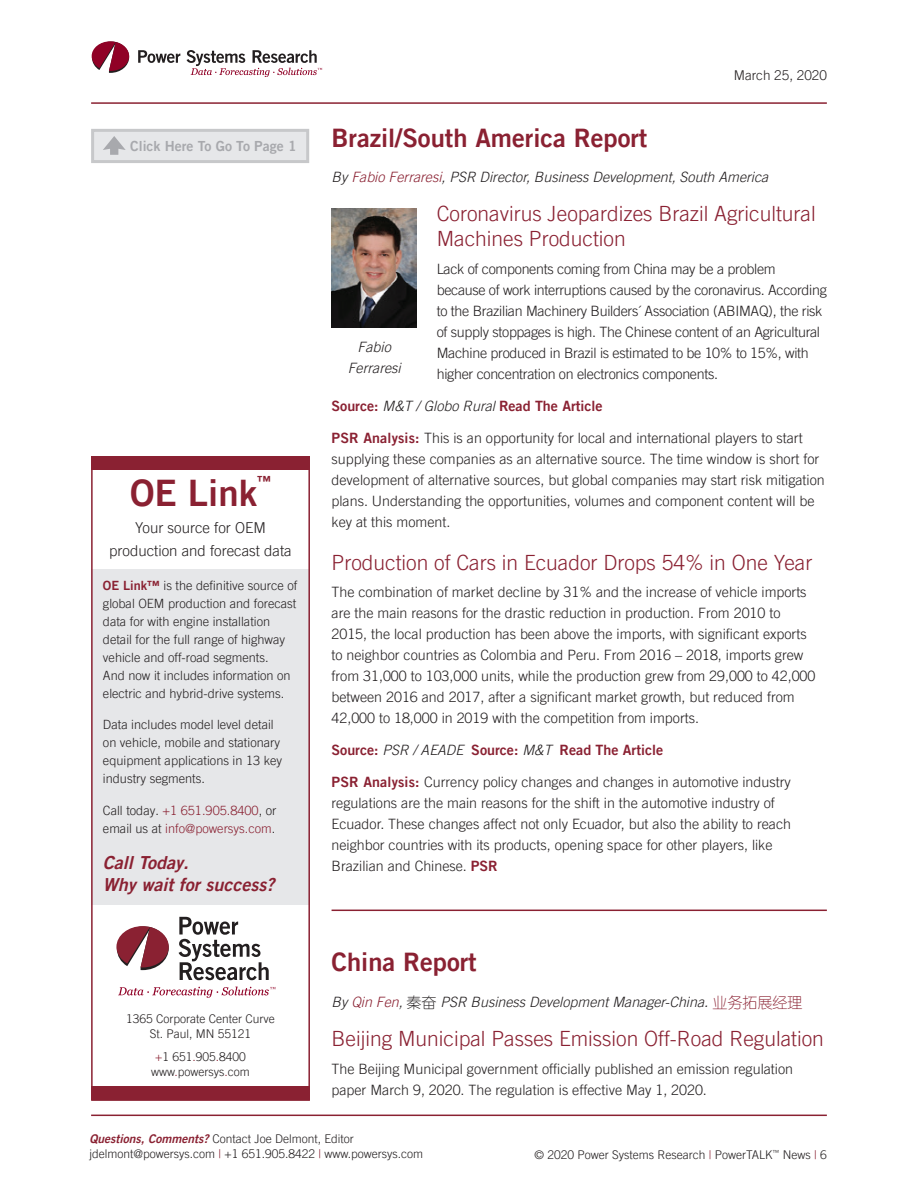
<style>
.page{position:relative;width:918px;height:1188px;background:#fff}
.page>*{position:absolute;margin:0;border:0;box-sizing:border-box;transform-origin:0 0}
.t1{font:36.6px "Trade Gothic LT Pro Bd 2";color:#8a2132}
.t2{font:25.5px "Trade Gothic LT Pro Bd 2";color:#8a2132}
.t3{font:300 21px/25.5px "Trade Gothic LT Pro";color:#8a2132}
.t4{font:18px/22.5px "Trade Gothic LT Pro Bd 2 Obl";color:#8a2132}
.t5{font:300 15px/22.5px "Trade Gothic LT Pro";color:#231f20;text-align:center}
.t6{font:300 14.25px/21px "Trade Gothic LT Pro";color:#231f20}
.t7{font:300 14.25px/21px "Trade Gothic LT Pro";letter-spacing:-.02em;color:#231f20}
.t8{font:italic 300 14.25px/21px "Trade Gothic LT Pro";color:#231f20;text-align:center}
.t9{font:14.25px "Trade Gothic LT Pro Bd 2";color:#8a2132}
.t10{font:13.95px "Trade Gothic LT Pro Bd 2";color:#a8a9ad}
.t11{font:13.95px "Trade Gothic LT Pro Bd 2";color:#8a2132}
.t12{font:300 13.5px "Trade Gothic LT Pro";color:#231f20}
.t13{font:300 12.75px/18px "Trade Gothic LT Pro";color:#231f20}
.t14{font:300 12.75px/18px "Trade Gothic LT Pro";color:#8a2132}
.t15{font:300 12px/15px "Trade Gothic LT Pro";color:#231f20;text-align:center}
.s1{color:#8a2132}
.s2{font-family:"Trade Gothic LT Pro";font-weight:300;font-style:italic;color:#231f20}
.s3{font-family:"Trade Gothic LT Pro Bd 2";font-weight:400;color:#8a2132}
.s4{color:#231f20}
.s5{font-family:"ST Yuanti SC Light";font-weight:400;font-style:normal;font-size:15px}
.s6{font-size:15px}
.s7{font-family:"ST Yuanti SC Light";font-weight:400;font-style:normal;font-size:15px;color:#8a2132}
.s8{font-family:"Trade Gothic LT Pro Bd 2 Obl";font-weight:400;color:#8a2132}
</style>
<div class="page">
<hr style="left:91px;top:102px;width:736px;height:2px;background:#8a2132">
<hr style="left:91px;top:1115px;width:736px;height:1px;background:#8a2132">
<svg style="left:138px;top:50px;width:42px;height:13px"></svg>
<svg style="left:92px;top:41px;width:37px;height:32px"></svg>
<svg style="left:187px;top:50px;width:135px;height:27px"></svg>
<div style="left:91px;top:129px;width:218px;height:34px;background:#e6e7e9;border:3px solid #c7c8ca"></div>
<svg style="left:103px;top:136px;width:23px;height:19px"></svg>
<img style="left:332px;top:208px;width:84px;height:120px">
<div style="left:91px;top:569px;width:219px;height:336px;background:#e6e7e9"></div>
<div style="left:91px;top:456px;width:219px;height:14px;background:#8a2132"></div>
<div style="left:91px;top:1087px;width:219px;height:13px;background:#8a2132"></div>
<div style="left:91px;top:456px;width:219px;height:645px;border:2px solid #8a2132"></div>
<svg style="left:179px;top:917px;width:90px;height:63px"></svg>
<svg style="left:116px;top:926px;width:53px;height:44px"></svg>
<svg style="left:118px;top:987px;width:158px;height:11px"></svg>
<hr style="left:332px;top:910px;width:495px;height:1px;background:#8a2132">
<p class="t12" style="left:734px;top:67px;width:95px">March 25, 2020</p>
<p class="t10" style="left:130px;top:137px;width:168px">Click Here To Go To Page 1</p>
<h2 class="t2" style="left:332px;top:122px;width:317px">Brazil/South America Report</h2>
<p class="t8" style="left:332px;top:167px;width:438px">By <span class="s1">Fabio Ferraresi</span>, PSR Director, Business Development, South America</p>
<h3 class="t3" style="left:437px;top:200px;width:381px">Coronavirus Jeopardizes Brazil Agricultural<br>Machines Production</h3>
<p class="t7" style="left:437px;top:258px;width:392px">Lack of components coming from China may be a problem because of work interruptions caused by the coronavirus. According to the Brazilian Machinery Builders´ Association (ABIMAQ), the risk of supply stoppages is high. The Chinese content of an Agricultural Machine produced in Brazil is estimated to be 10% to 15%, with higher concentration on electronics components.</p>
<p class="t9" style="left:332px;top:397px;width:273px">Source: <span class="s2">M&amp;T / Globo Rural</span> Read The Article</p>
<p class="t6" style="left:332px;top:427px;width:495px"><span class="s3">PSR Analysis:</span> This is an opportunity for local and international players to start supplying these companies as an alternative source. The time window is short for development of alternative sources, but global companies may start risk mitigation plans. Understanding the opportunities, volumes and component content will be key at this moment.</p>
<h3 class="t3" style="left:332px;top:549px;width:482px">Production of Cars in Ecuador Drops 54% in One Year</h3>
<p class="t6" style="left:332px;top:582px;width:485px">The combination of market decline by 31% and the increase of vehicle imports are the main reasons for the drastic reduction in production. From 2010 to 2015, the local production has been above the imports, with significant exports to neighbor countries as Colombia and Peru. From 2016 – 2018, imports grew from 31,000 to 103,000 units, while the production grew from 29,000 to 42,000 between 2016 and 2017, after a significant market growth, but reduced from 42,000 to 18,000 in 2019 with the competition from imports.</p>
<p class="t9" style="left:332px;top:741px;width:333px">Source: <span class="s2">PSR / AEADE</span> Source: <span class="s2">M&amp;T</span> Read The Article</p>
<p class="t6" style="left:332px;top:771px;width:461px"><span class="s3">PSR Analysis:</span> Currency policy changes and changes in automotive industry regulations are the main reasons for the shift in the automotive industry of Ecuador. These changes affect not only Ecuador, but also the ability to reach neighbor countries with its products, opening space for other players, like Brazilian and Chinese. <span class="s3">PSR</span></p>
<p class="t8" style="left:348px;top:336px;width:55px">Fabio<br>Ferraresi</p>
<p class="t11" style="left:257px;top:473px;width:15px">™</p>
<p class="t5" style="left:109px;top:516px;width:184px">Your source for OEM production and forecast data</p>
<h1 class="t1" style="left:130px;top:471px;width:129px">OE Link</h1>
<p class="t13" style="left:103px;top:576px;width:196px"><span class="s3">OE Link™</span> is the definitive source of global OEM production and forecast data for with engine installation detail for the full range of highway vehicle and off‑road segments.<br>And now it includes information on electric and hybrid-drive systems.</p>
<p class="t13" style="left:103px;top:716px;width:181px">Data includes model level detail on vehicle, mobile and stationary equipment applications in 13 key industry segments.</p>
<p class="t14" style="left:103px;top:801px;width:175px"><span class="s4">Call today.</span> +1 651.905.8400<span class="s4">, or email us at</span> info@powersys.com<span class="s4">.</span></p>
<p class="t4" style="left:103px;top:851px;width:173px">Call Today.<br>Why wait for success?</p>
<p class="t15" style="left:126px;top:1011px;width:150px">1365 Corporate Center Curve<br>St. Paul, MN 55121</p>
<p class="t15" style="left:151px;top:1049px;width:100px"><span class="s1">+</span>1 651<span class="s1">.</span>905<span class="s1">.</span>8400 www<span class="s1">.</span>powersys<span class="s1">.</span>com</p>
<h2 class="t2" style="left:332px;top:946px;width:147px">China Report</h2>
<p class="t8" style="left:332px;top:992px;width:472px">By <span class="s1">Qin Fen</span>, <span class="s5">秦奋</span> PSR Business Development Manager-China<span class="s6">.</span> <span class="s7">业务拓展经理</span></p>
<h3 class="t3" style="left:332px;top:1026px;width:494px">Beijing Municipal Passes Emission Off-Road Regulation</h3>
<p class="t6" style="left:332px;top:1058px;width:463px">The Beijing Municipal government officially published an emission regulation paper March 9, 2020. The regulation is effective May 1, 2020.</p>
<p class="t15" style="left:90px;top:1131px;width:335px;text-align:left"><span class="s8">Questions, Comments?</span> Contact Joe Delmont, Editor jdelmont@powersys.com <span class="s1">|</span> +1 651.905.8422 <span class="s1">|</span> www.powersys.com</p>
<p class="t15" style="left:535px;top:1147px;width:294px">© 2020 Power Systems Research <span class="s1">|</span> PowerTALK<sup>™</sup> News <span class="s1">|</span> 6</p>
</div>
